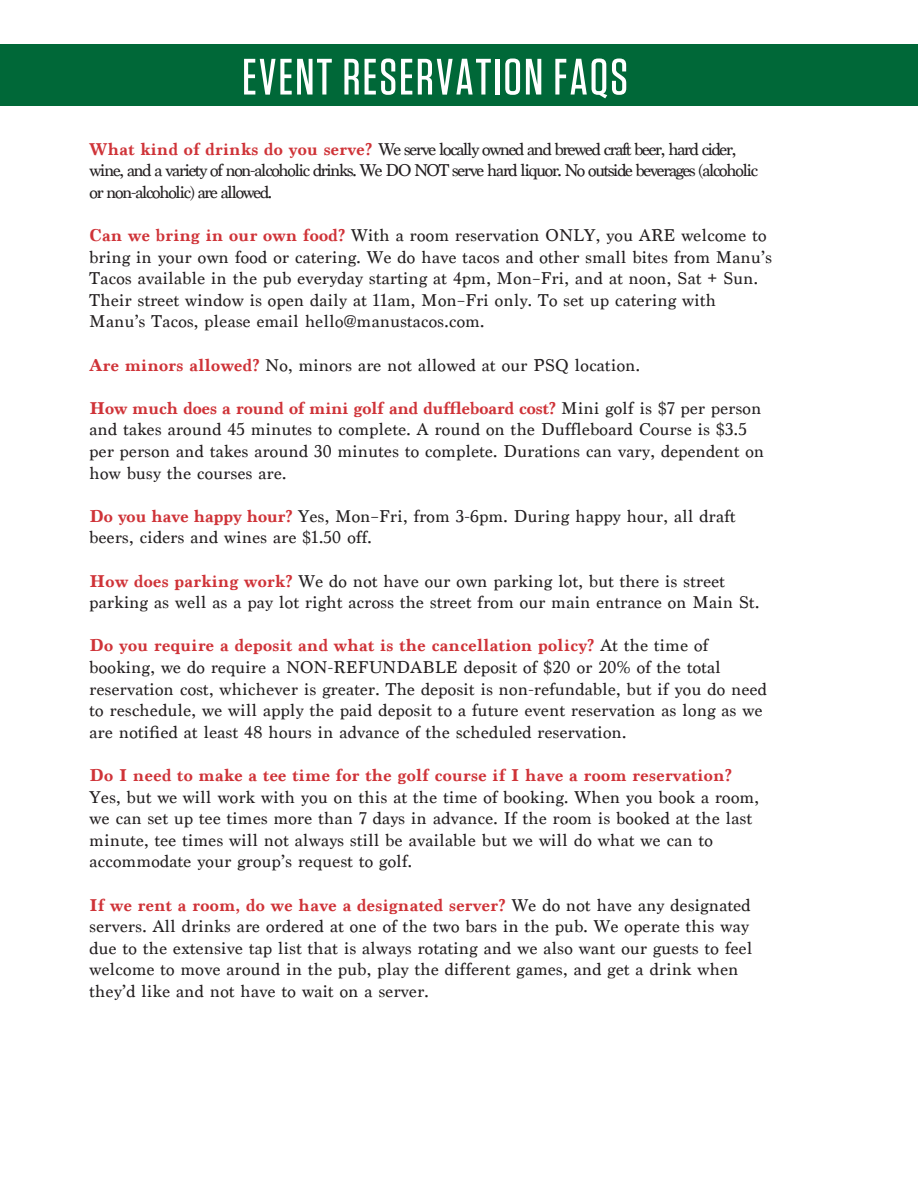
<style>
.page{position:relative;width:918px;height:1188px;background:#fff}
.page>*{position:absolute;margin:0;border:0;box-sizing:border-box;transform-origin:0 0}
.t1{font:500 51px "Tungsten";letter-spacing:.04em;color:#fff}
.t2{font:18px/21.6px "Marion";letter-spacing:.02em;color:#231f20}
.t3{font:18px/21.6px "Marion";letter-spacing:-.07em;color:#231f20}
.t4{font:700 18px "Marion";letter-spacing:.02em;color:#cf3338}
.s1{font-weight:700;color:#cf3338}
</style>
<div class="page">
<div style="left:0;top:44px;width:918px;height:61px;background:#006838"></div>
<h1 class="t1" style="left:242px;top:50px;width:387px">EVENT RESERVATION FAQS</h1>
<p class="t3" style="left:90px;top:138px;width:670px"><span class="s1">What kind of drinks do you serve?</span> We serve locally owned and brewed craft beer, hard cider, wine, and a variety of non-alcoholic drinks. We DO NOT serve hard liquor. No outside beverages (alcoholic or non-alcoholic) are allowed.</p>
<p class="t2" style="left:90px;top:225px;width:684px"><span class="s1">Can we bring in our own food?</span> With a room reservation ONLY, you ARE welcome to bring in your own food or catering. We do have tacos and other small bites from Manu’s Tacos available in the pub everyday starting at 4pm, Mon–Fri, and at noon, Sat + Sun.<br>Their street window is open daily at 11am, Mon–Fri only. To set up catering with Manu’s Tacos, please email hello@manustacos.com.</p>
<p class="t2" style="left:90px;top:354px;width:552px"><span class="s1">Are minors allowed?</span> No, minors are not allowed at our PSQ location.</p>
<p class="t2" style="left:90px;top:397px;width:676px"><span class="s1">How much does a round of mini golf and duffleboard cost?</span> Mini golf is $7 per person and takes around 45 minutes to complete. A round on the Duffleboard Course is $3.5 per person and takes around 30 minutes to complete. Durations can vary, dependent on how busy the courses are.</p>
<p class="t2" style="left:90px;top:505px;width:647px"><span class="s1">Do you have happy hour?</span> Yes, Mon–Fri, from 3-6pm. During happy hour, all draft beers, ciders and wines are $1.50 off.</p>
<p class="t2" style="left:90px;top:570px;width:671px"><span class="s1">How does parking work?</span> We do not have our own parking lot, but there is street parking as well as a pay lot right across the street from our main entrance on Main St.</p>
<p class="t2" style="left:90px;top:635px;width:679px"><span class="s1">Do you require a deposit and what is the cancellation policy?</span> At the time of booking, we do require a NON-REFUNDABLE deposit of $20 or 20% of the total reservation cost, whichever is greater. The deposit is non-refundable, but if you do need to reschedule, we will apply the paid deposit to a future event reservation as long as we are notified at least 48 hours in advance of the scheduled reservation.</p>
<p class="t4" style="left:90px;top:764px;width:644px">Do I need to make a tee time for the golf course if I have a room reservation?</p>
<p class="t2" style="left:90px;top:786px;width:671px">Yes, but we will work with you on this at the time of booking. When you book a room, we can set up tee times more than 7 days in advance. If the room is booked at the last minute, tee times will not always still be available but we will do what we can to accommodate your group’s request to golf.</p>
<p class="t2" style="left:90px;top:894px;width:664px"><span class="s1">If we rent a room, do we have a designated server?</span> We do not have any designated servers. All drinks are ordered at one of the two bars in the pub. We operate this way due to the extensive tap list that is always rotating and we also want our guests to feel welcome to move around in the pub, play the different games, and get a drink when they’d like and not have to wait on a server.</p>
</div>
